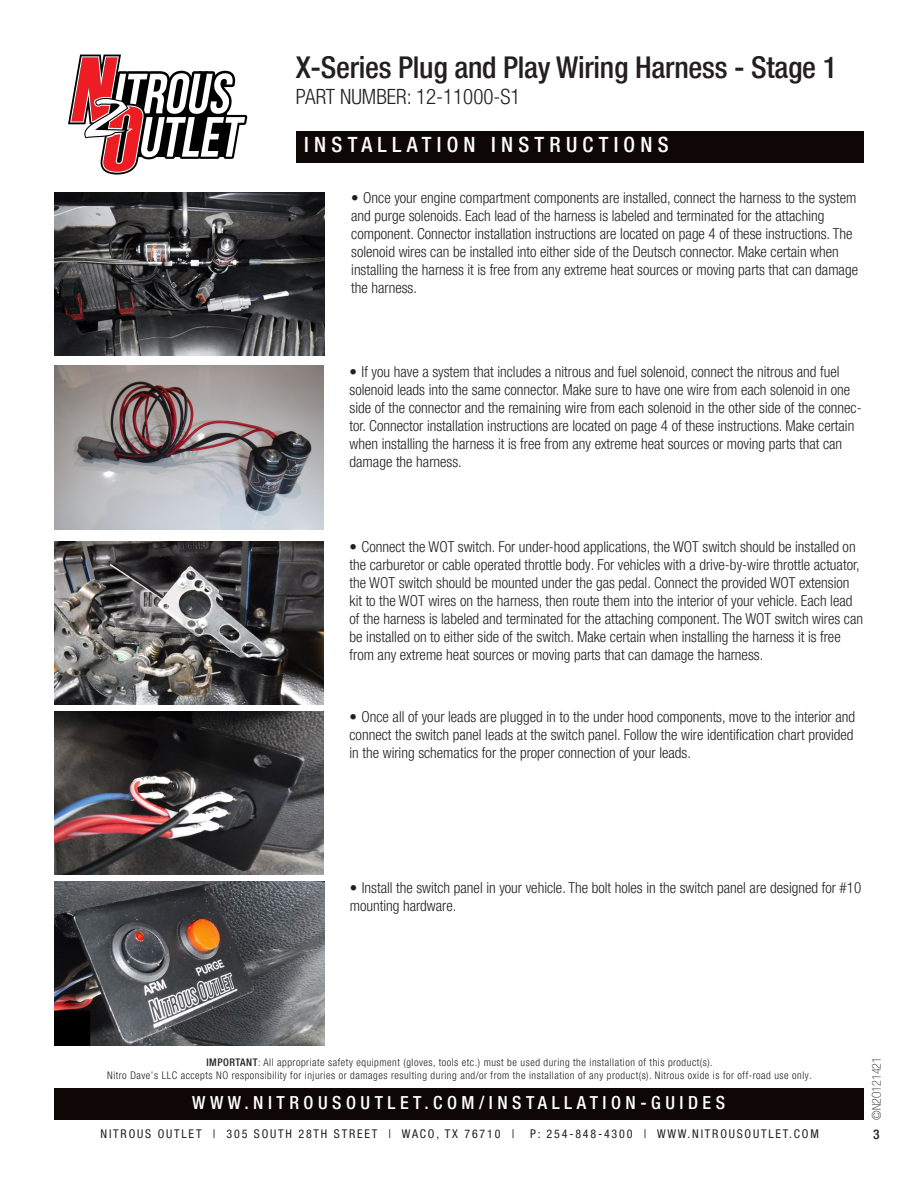
<style>
.page{position:relative;width:918px;height:1188px;background:#fff}
.page>*{position:absolute;margin:0;border:0;box-sizing:border-box;transform-origin:0 0}
.t1{font:500 condensed 30px "Helvetica Neue LT Pro";letter-spacing:-.01em;color:#231f20}
.t2{font:500 condensed 21px "Helvetica Neue LT Pro";letter-spacing:.25em;color:#fff}
.t3{font:300 condensed 21px "Helvetica Neue LT Pro";color:#231f20}
.t4{font:500 condensed 18px "Helvetica Neue LT Pro";letter-spacing:.25em;color:#fff}
.t5{font:300 condensed 15px/18px "Helvetica Neue LT Pro";color:#231f20}
.t6{font:500 condensed 13.5px "Helvetica Neue LT Pro";color:#231f20}
.t7{font:condensed 12px "Helvetica Neue LT Pro";letter-spacing:.15em;color:#231f20}
.t8{font:100 condensed 12px "Helvetica Neue LT Pro";color:#231f20}
.t9{font:300 condensed 10.5px/13.5px "Helvetica Neue LT Pro";letter-spacing:.05em;color:#231f20;text-align:center}
.s1{font-family:"Helvetica Neue"}
.s2{font-weight:500}
</style>
<div class="page">
<svg style="left:68px;top:55px;width:179px;height:120px"></svg>
<div style="left:297px;top:131px;width:567px;height:32px;background:#0e0607"></div>
<div style="left:54px;top:1088px;width:810px;height:32px;background:#0e0607"></div>
<img style="left:54px;top:542px;width:270px;height:163px">
<img style="left:54px;top:711px;width:270px;height:163px">
<img style="left:55px;top:882px;width:270px;height:163px">
<img style="left:54px;top:366px;width:270px;height:163px">
<img style="left:55px;top:192px;width:270px;height:163px">
<h1 class="t1" style="left:296px;top:50px;width:543px">X-Series Plug and Play Wiring Harness - Stage 1</h1>
<h2 class="t3" style="left:296px;top:84px;width:226px">PART NUMBER: 12-11000-S1</h2>
<h2 class="t2" style="left:304px;top:132px;width:366px">INSTALLATION INSTRUCTIONS</h2>
<p class="t5" style="left:351px;top:188px;width:508px">• Once your engine compartment components are installed, connect the harness to the system and purge solenoids. Each lead of the harness is labeled and terminated for the attaching component. Connector installation instructions are located on page 4 of these instructions. The solenoid wires can be installed into either side of the Deutsch connector. Make certain when installing the harness it is free from any extreme heat sources or moving parts that can damage the harness.</p>
<p class="t5" style="left:350px;top:362px;width:514px">• If you have a system that includes a nitrous and fuel solenoid, connect the nitrous and fuel solenoid leads into the same connector. Make sure to have one wire from each solenoid in one side of the connector and the remaining wire from each solenoid in the other side of the connec&shy;tor. Connector installation instructions are located on page 4 of these instructions. Make certain when installing the harness it is free from any extreme heat sources or moving parts that can damage the harness.</p>
<p class="t5" style="left:350px;top:538px;width:515px">• Connect the WOT switch. For under-hood applications, the WOT switch should be installed on the carburetor or cable operated throttle body. For vehicles with a drive-by-wire throttle actuator, the WOT switch should be mounted under the gas pedal. Connect the provided WOT extension kit to the WOT wires on the harness, then route them into the interior of your vehicle. Each lead of the harness is labeled and terminated for the attaching component. The WOT switch wires can be installed on to either side of the switch. Make certain when installing the harness it is free from any extreme heat sources or moving parts that can damage the harness.</p>
<p class="t5" style="left:350px;top:707px;width:507px;text-align:justify">• Once all of your leads are plugged in to the under hood components, move to the interior and connect the switch panel leads at the switch panel. <span class="s1">Follow the wire identification chart provided in the wiring schematics for the proper connection of your leads.</span></p>
<p class="t5" style="left:350px;top:878px;width:513px">• Install the switch panel in your vehicle. The bolt holes in the switch panel are designed for #10 mounting hardware.</p>
<p class="t9" style="left:107px;top:1055px;width:706px"><span class="s2">IMPORTANT</span>: All appropriate safety equipment (gloves, tools etc.) must be used during the installation of this product(s).<br>Nitro Dave’s LLC accepts NO responsibility for injuries or damages resulting during and/or from the installation of any product(s). Nitrous oxide is for off-road use only.</p>
<p class="t4" style="left:192px;top:1092px;width:534px">WWW.NITROUSOUTLET.COM/INSTALLATION-GUIDES</p>
<p class="t7" style="left:101px;top:1127px;width:415px">NITROUS OUTLET | 305 SOUTH 28TH STREET | WACO, TX 76710 |</p>
<p class="t7" style="left:530px;top:1127px;width:290px">P: 254-848-4300 | WWW.NITROUSOUTLET.COM</p>
<p class="t8" style="left:870px;top:1120px;width:64px;rotate:-90deg">©N2O121421</p>
<p class="t6" style="left:873px;top:1126px;width:8px">3</p>
</div>
